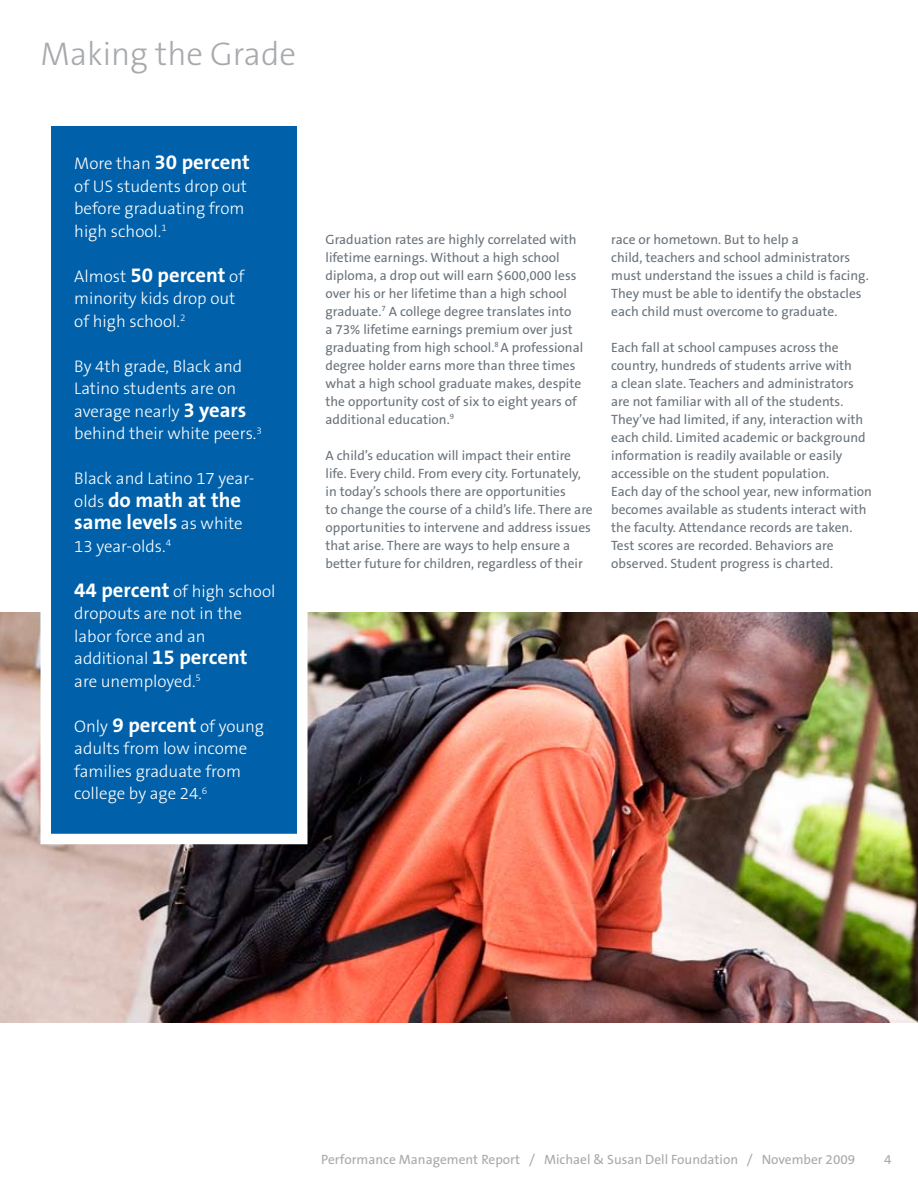
<style>
.page{position:relative;width:918px;height:1188px;background:#fff}
.page>*{position:absolute;margin:0;border:0;box-sizing:border-box;transform-origin:0 0}
.t1{font:300 33px "The Sans B3";color:#a7a9ac}
.t2{font:700 20.7px/22.5px "The Sans B7";color:#fff}
.t3{font:300 16.95px/22.5px "The Sans B3";color:#fff}
.t4{font:13.5px/18px "The Sans B5 Plain";color:#6a737b}
.t5{font:13.5px "The Sans B5 Plain";color:#a7a9ac}
.s1{font-family:"The Sans B3";font-weight:300;font-size:16.95px}
.s2{font-family:"The Sans B7";font-weight:700;font-size:20.7px}
</style>
<div class="page">
<img style="left:0;top:612px;width:918px;height:411px">
<div style="left:40px;top:116px;width:268px;height:728px;background:#0061aa;border:10px solid #fff"></div>
<h1 class="t1" style="left:40px;top:36px;width:257px">Making the Grade</h1>
<h2 class="t2" style="left:74px;top:152px;width:177px"><span class="s1">More than</span> 30 percent</h2>
<p class="t3" style="left:74px;top:175px;width:174px">of US students drop out before graduating from high school.<sup>1</sup></p>
<h2 class="t2" style="left:74px;top:264px;width:171px"><span class="s1">Almost</span> 50 percent <span class="s1">of</span></h2>
<p class="t3" style="left:74px;top:288px;width:163px">minority kids drop out of high school.<sup>2</sup></p>
<p class="t3" style="left:74px;top:355px;width:189px">By 4th grade, Black and<br>Latino students are on average nearly <span class="s2">3 years </span>behind their white peers.<sup>3</sup></p>
<p class="t3" style="left:74px;top:468px;width:182px">Black and Latino 17 year-</p>
<h2 class="t2" style="left:74px;top:489px;width:170px"><span class="s1">olds</span> do math at the same levels <span class="s1">as white</span></h2>
<p class="t3" style="left:74px;top:535px;width:98px">13 year-olds.<sup>4</sup></p>
<p class="t3" style="left:74px;top:580px;width:203px"><span class="s2">44 percent</span> of high school dropouts are not in the labor force and an additional <span class="s2">15 percent<br></span>are unemployed.<sup>5</sup></p>
<p class="t3" style="left:74px;top:715px;width:191px">Only <span class="s2">9 percent</span> of young adults from low income families graduate from college by age 24.<sup>6</sup></p>
<p class="t4" style="left:325px;top:231px;width:259px">Graduation rates are highly correlated with lifetime earnings. Without a high school diploma, a drop out will earn $600,000 less over his or her lifetime than a high school graduate.<sup>7</sup> A college degree translates into<br>a 73% lifetime earnings premium over just graduating from high school.<sup>8</sup> A professional degree holder earns more than three times what a high school graduate makes, despite the opportunity cost of six to eight years of additional education.<sup>9</sup></p>
<p class="t4" style="left:326px;top:447px;width:269px">A child’s education will impact their entire life. Every child. From every city. Fortunately, in today’s schools there are opportunities<br>to change the course of a child’s life. There are opportunities to intervene and address issues that arise. There are ways to help ensure a better future for children, regardless of their</p>
<p class="t4" style="left:611px;top:231px;width:259px">race or hometown. But to help a<br>child, teachers and school administrators must understand the issues a child is facing.<br>They must be able to identify the obstacles each child must overcome to graduate.</p>
<p class="t4" style="left:611px;top:339px;width:262px">Each fall at school campuses across the country, hundreds of students arrive with<br>a clean slate. Teachers and administrators are not familiar with all of the students.<br>They’ve had limited, if any, interaction with each child. Limited academic or background information is readily available or easily accessible on the student population.<br>Each day of the school year, new information becomes available as students interact with the faculty. Attendance records are taken.<br>Test scores are recorded. Behaviors are observed. Student progress is charted.</p>
<p class="t5" style="left:321px;top:1152px;width:536px">Performance Management Report / Michael &amp; Susan Dell Foundation / November 2009</p>
<p class="t5" style="left:884px;top:1152px;width:9px">4</p>
</div>
